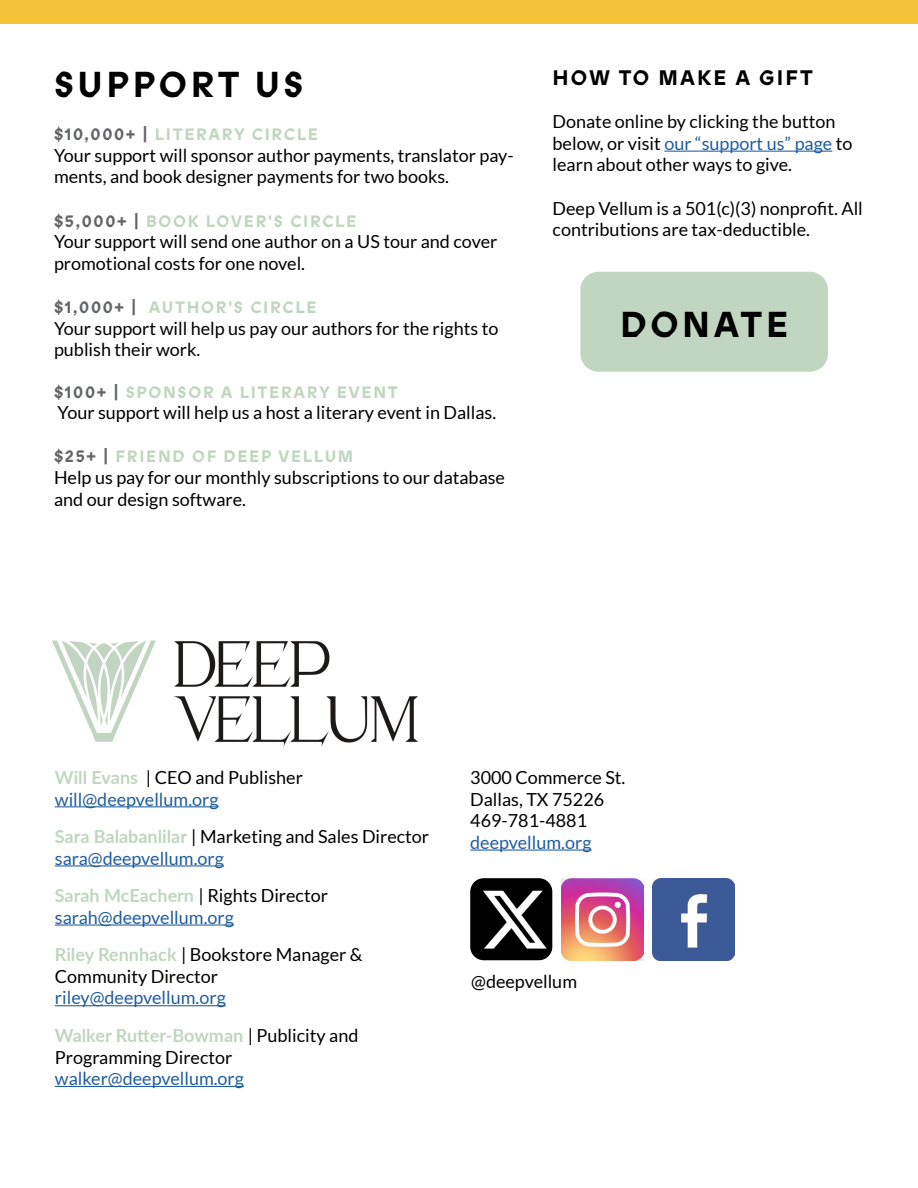
<style>
.page{position:relative;width:918px;height:1188px;background:#fff}
.page>*{position:absolute;margin:0;border:0;box-sizing:border-box;transform-origin:0 0}
.Header_2{font:700 36px "ABC Prophet Unlicensed Trial";letter-spacing:.1em;color:#000}
.Header_2-2{font:700 21px "ABC Prophet Unlicensed Trial";letter-spacing:.1em;color:#000}
.t1{font:18px/21.6px "Lato";color:#000}
.t2{font:18px "Lato";color:#215e9e}
.Header_2-3{font:700 16.5px "ABC Prophet Unlicensed Trial";letter-spacing:.1em;color:#c1d6c1}
.s1{color:#636466}
.s2{color:#215e9e}
.s3{font-weight:700;color:#c1d6c1}
</style>
<div class="page">
<hr style="left:55px;top:806px;width:164px;height:1px;background:#215e9e">
<hr style="left:55px;top:865px;width:169px;height:1px;background:#215e9e">
<hr style="left:55px;top:925px;width:179px;height:1px;background:#215e9e">
<hr style="left:55px;top:1005px;width:171px;height:1px;background:#215e9e">
<hr style="left:55px;top:1086px;width:189px;height:1px;background:#215e9e">
<img style="left:470px;top:878px;width:82px;height:82px">
<img style="left:653px;top:878px;width:82px;height:82px">
<img style="left:52px;top:641px;width:365px;height:106px">
<img style="left:562px;top:879px;width:81px;height:82px">
<hr style="left:664px;top:151px;width:168px;height:1px;background:#215e9e">
<div style="left:580px;top:272px;width:248px;height:100px;background:#c1d6c1;border-radius:18px"></div>
<hr style="left:470px;top:850px;width:122px;height:1px;background:#215e9e">
<div style="left:0;top:0;width:918px;height:23px;background:#f4c339"></div>
<p class="Header_2" style="left:54px;top:61px;width:251px">SUPPORT US</p>
<p class="Header_2-3" style="left:54px;top:124px;width:265px"><span class="s1">$10,000+ |</span> LITERARY CIRCLE</p>
<p class="t1" style="left:54px;top:144px;width:461px">Your support will sponsor author payments, translator pay&shy;ments, and book designer payments for two books.</p>
<p class="Header_2-3" style="left:54px;top:210px;width:304px"><span class="s1">$5,000+ |</span> BOOK LOVER'S CIRCLE</p>
<p class="t1" style="left:54px;top:231px;width:445px">Your support will send one author on a US tour and cover promotional costs for one novel.</p>
<p class="Header_2-3" style="left:54px;top:297px;width:264px"><span class="s1">$1,000+ |</span> AUTHOR'S CIRCLE</p>
<p class="t1" style="left:54px;top:317px;width:446px">Your support will help us pay our authors for the rights to publish their work.</p>
<p class="Header_2-3" style="left:54px;top:381px;width:345px"><span class="s1">$100+ |</span> SPONSOR A LITERARY EVENT</p>
<p class="t1" style="left:57px;top:402px;width:440px">Your support will help us a host a literary event in Dallas.</p>
<p class="Header_2-3" style="left:54px;top:446px;width:301px"><span class="s1">$25+ |</span> FRIEND OF DEEP VELLUM</p>
<p class="t1" style="left:54px;top:467px;width:453px">Help us pay for our monthly subscriptions to our database and our design software.</p>
<p class="Header_2-2" style="left:553px;top:64px;width:262px">HOW TO MAKE A GIFT</p>
<p class="t1" style="left:553px;top:111px;width:301px">Donate online by clicking the button below, or visit <span class="s2">our “support us” page</span> to learn about other ways to give.</p>
<p class="t1" style="left:553px;top:197px;width:312px">Deep Vellum is a 501(c)(3) nonprofit. All contributions are tax-deductible.</p>
<p class="Header_2" style="left:620px;top:301px;width:170px">DONATE</p>
<p class="t1" style="left:55px;top:767px;width:250px"><span class="s3">Will Evans</span> | CEO and Publisher</p>
<p class="t2" style="left:55px;top:789px;width:165px">will@deepvellum.org</p>
<p class="t1" style="left:55px;top:826px;width:376px"><span class="s3">Sara Balabanlilar</span> | Marketing and Sales Director</p>
<p class="t2" style="left:55px;top:848px;width:171px">sara@deepvellum.org</p>
<p class="t1" style="left:55px;top:885px;width:275px"><span class="s3">Sarah McEachern</span> | Rights Director</p>
<p class="t2" style="left:55px;top:907px;width:181px">sarah@deepvellum.org</p>
<p class="t1" style="left:55px;top:944px;width:309px"><span class="s3">Riley Rennhack</span> | Bookstore Manager &amp;<br>Community Director</p>
<p class="t2" style="left:55px;top:988px;width:172px">riley@deepvellum.org</p>
<p class="t1" style="left:55px;top:1025px;width:305px"><span class="s3">Walker Rutter-Bowman</span> | Publicity and<br>Programming Director <span class="s2">walker@deepvellum.org</span></p>
<p class="t1" style="left:470px;top:767px;width:157px">3000 Commerce St.</p>
<p class="t1" style="left:470px;top:788px;width:135px">Dallas, TX 75226</p>
<p class="t1" style="left:470px;top:810px;width:118px">469-781-4881</p>
<p class="t2" style="left:470px;top:832px;width:123px">deepvellum.org</p>
<p class="t1" style="left:471px;top:971px;width:107px">@deepvellum</p>
</div>
